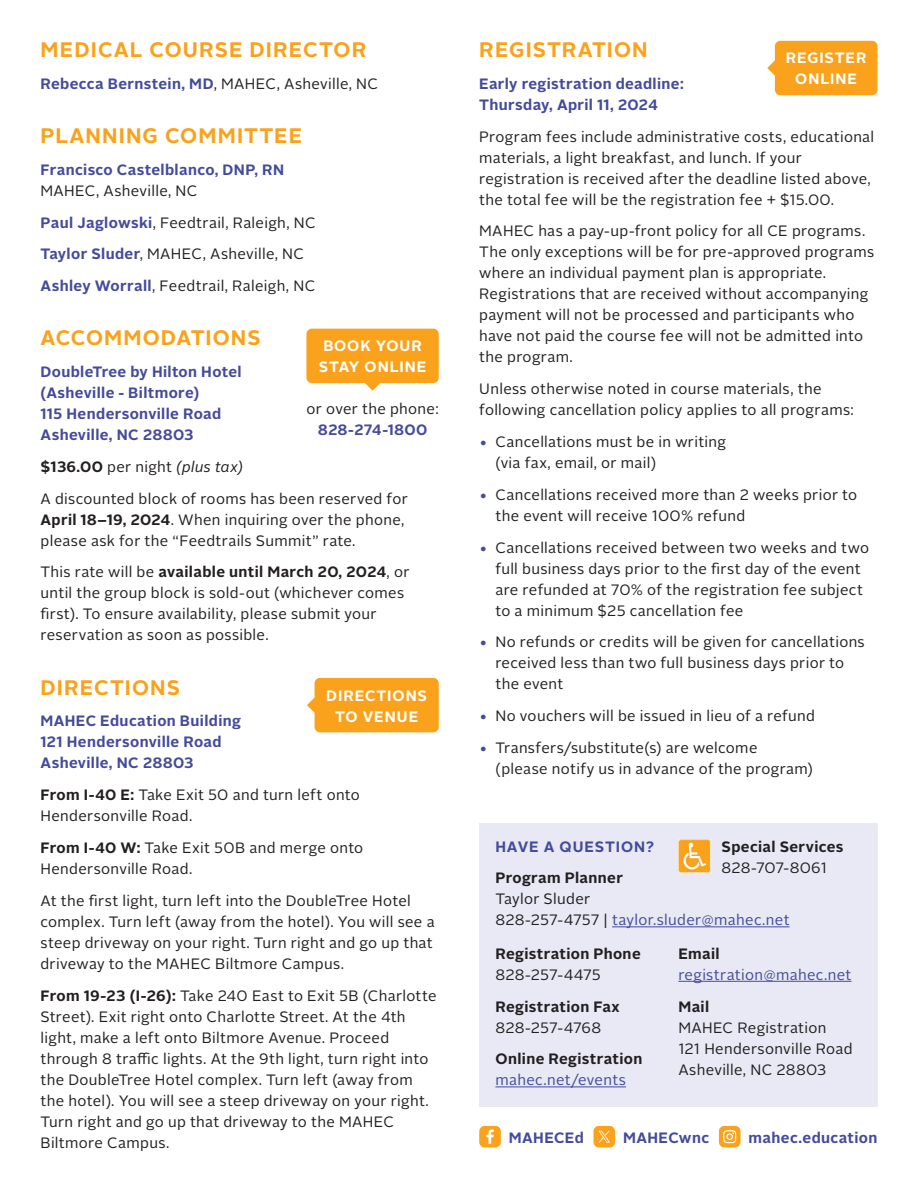
<style>
.page{position:relative;width:918px;height:1188px;background:#fff}
.page>*{position:absolute;margin:0;border:0;box-sizing:border-box;transform-origin:0 0}
.Heading{font:700 21px "Alright Sans";letter-spacing:.055em;color:#faa21b}
.Paragraph{font:15px/21px "Alright Sans";letter-spacing:.02em;color:#231f20}
.Paragraph-2{font:700 15px/21px "Alright Sans";letter-spacing:.025em;color:#444b9b}
.Paragraph-3{font:700 15px/21px "Alright Sans";letter-spacing:.025em;color:#231f20}
.t1{font:700 15px/21px "Alright Sans";letter-spacing:.065em;color:#fff;text-align:center}
.Paragraph-4{font:15px/21px "Alright Sans";letter-spacing:.02em;color:#444b9b}
.Paragraph-5{font:italic 15px "Alright Sans";letter-spacing:.02em;color:#231f20}
.Subheading{font:700 15px "Alright Sans";letter-spacing:.055em;color:#444b9b}
.s1{font-weight:400;color:#231f20}
.s2{font-weight:700;color:#444b9b}
.s3{font-weight:700;font-style:normal}
.s4{font-style:normal}
.s5{font-weight:700}
.s6{font-weight:400}
.s7{color:#444b9b}
.s8{font-weight:400;color:#444b9b}
.s9{font-weight:700;color:#231f20}
</style>
<div class="page">
<div style="left:479px;top:824px;width:399px;height:283px;background:#e8e9f5"></div>
<hr style="left:612px;top:926px;width:178px;height:1px;background:#444b9b">
<hr style="left:495px;top:1086px;width:131px;height:1px;background:#444b9b">
<hr style="left:678px;top:981px;width:174px;height:1px;background:#444b9b">
<img style="left:678px;top:840px;width:33px;height:32px">
<div style="left:479px;top:1126px;width:22px;height:21px;background:#faa21b;border-radius:5px"></div>
<svg style="left:486px;top:1129px;width:8px;height:15px"></svg>
<div style="left:593px;top:1126px;width:22px;height:21px;background:#faa21b;border-radius:5px"></div>
<svg style="left:598px;top:1131px;width:12px;height:12px"></svg>
<div style="left:719px;top:1126px;width:22px;height:21px;background:#faa21b;border-radius:5px"></div>
<svg style="left:723px;top:1130px;width:13px;height:13px"></svg>
<div style="left:775px;top:41px;width:103px;height:54px;background:#faa21b;border-radius:5px"></div>
<svg style="left:767px;top:60px;width:8px;height:16px"></svg>
<div style="left:315px;top:678px;width:124px;height:54px;background:#faa21b;border-radius:5px"></div>
<svg style="left:307px;top:697px;width:8px;height:16px"></svg>
<div style="left:306px;top:329px;width:133px;height:54px;background:#faa21b;border-radius:5px"></div>
<svg style="left:365px;top:383px;width:15px;height:8px"></svg>
<p class="Heading" style="left:40px;top:35px;width:327px">MEDICAL COURSE DIRECTOR</p>
<p class="Paragraph-2" style="left:40px;top:73px;width:339px">Rebecca Bernstein, MD<span class="s1">, MAHEC, Asheville, NC</span></p>
<p class="Heading" style="left:40px;top:121px;width:263px">PLANNING COMMITTEE</p>
<p class="Paragraph-2" style="left:40px;top:159px;width:245px">Francisco Castelblanco, DNP, RN<br><span class="s1">MAHEC, Asheville, NC</span></p>
<p class="Paragraph" style="left:40px;top:212px;width:277px"><span class="s2">Paul Jaglowski</span>, Feedtrail, Raleigh, NC</p>
<p class="Paragraph" style="left:40px;top:244px;width:265px"><span class="s2">Taylor Sluder</span>, MAHEC, Asheville, NC</p>
<p class="Paragraph" style="left:40px;top:276px;width:276px"><span class="s2">Ashley Worrall</span>, Feedtrail, Raleigh, NC</p>
<p class="Heading" style="left:40px;top:323px;width:222px">ACCOMMODATIONS</p>
<p class="Paragraph-2" style="left:40px;top:361px;width:203px">DoubleTree by Hilton Hotel (Asheville - Biltmore)<br>115 Hendersonville Road<br>Asheville, NC 28803</p>
<p class="Paragraph-5" style="left:40px;top:456px;width:204px"><span class="s3">$136.00</span> <span class="s4">per night</span> (plus tax)</p>
<p class="Paragraph" style="left:40px;top:488px;width:369px">A discounted block of rooms has been reserved for<br><span class="s5">April 18–19, 2024</span>. When inquiring over the phone, please ask for the “Feedtrails Summit” rate.</p>
<p class="Paragraph" style="left:40px;top:562px;width:370px">This rate will be <span class="s5">available until March 20, 2024</span>, or until the group block is sold-out (whichever comes first). To ensure availability, please submit your reservation as soon as possible.</p>
<p class="t1" style="left:319px;top:336px;width:109px">BOOK YOUR<br>STAY ONLINE</p>
<p class="Paragraph" style="left:307px;top:398px;width:134px;text-align:center">or over the phone:<br><span class="s2">828-274-1800</span></p>
<p class="Heading" style="left:40px;top:672px;width:141px">DIRECTIONS</p>
<p class="Paragraph-2" style="left:40px;top:711px;width:202px">MAHEC Education Building<br>121 Hendersonville Road<br>Asheville, NC 28803</p>
<p class="Paragraph" style="left:40px;top:785px;width:321px"><span class="s5">From I-40 E:</span> Take Exit 50 and turn left onto<br>Hendersonville Road.</p>
<p class="Paragraph" style="left:40px;top:837px;width:324px"><span class="s5">From I-40 W:</span> Take Exit 50B and merge onto<br>Hendersonville Road.</p>
<p class="Paragraph" style="left:40px;top:890px;width:396px">At the first light, turn left into the DoubleTree Hotel complex. Turn left (away from the hotel). You will see a steep driveway on your right. Turn right and go up that driveway to the MAHEC Biltmore Campus.</p>
<p class="Paragraph" style="left:40px;top:985px;width:398px"><span class="s5">From 19-23 (I-26):</span> Take 240 East to Exit 5B (Charlotte Street). Exit right onto Charlotte Street. At the 4th light, make a left onto Biltmore Avenue. Proceed through 8 traffic lights. At the 9th light, turn right into the DoubleTree Hotel complex. Turn left (away from the hotel). You will see a steep driveway on your right.<br>Turn right and go up that driveway to the MAHEC Biltmore Campus.</p>
<p class="t1" style="left:326px;top:685px;width:102px">DIRECTIONS<br>TO VENUE</p>
<p class="Heading" style="left:479px;top:35px;width:170px">REGISTRATION</p>
<p class="Paragraph-2" style="left:479px;top:73px;width:206px">Early registration deadline:<br>Thursday, April 11, 2024</p>
<p class="Paragraph" style="left:479px;top:126px;width:397px">Program fees include administrative costs, educational materials, a light breakfast, and lunch. If your registration is received after the deadline listed above, the total fee will be the registration fee + $15.00.</p>
<p class="Paragraph" style="left:479px;top:221px;width:396px">MAHEC has a pay-up-front policy for all CE programs.<br>The only exceptions will be for pre-approved programs where an individual payment plan is appropriate.<br>Registrations that are received without accompanying payment will not be processed and participants who have not paid the course fee will not be admitted into the program.</p>
<p class="Paragraph" style="left:479px;top:379px;width:376px">Unless otherwise noted in course materials, the following cancellation policy applies to all programs:</p>
<p class="Paragraph" style="left:495px;top:432px;width:232px;text-indent:-16px"><span class="s2">•</span> Cancellations must be in writing (via fax, email, or mail)</p>
<p class="Paragraph" style="left:495px;top:484px;width:363px;text-indent:-16px"><span class="s2">•</span> Cancellations received more than 2 weeks prior to the event will receive 100% refund</p>
<p class="Paragraph" style="left:495px;top:537px;width:375px;text-indent:-16px"><span class="s2">•</span> Cancellations received between two weeks and two full business days prior to the first day of the event are refunded at 70% of the registration fee subject to a minimum $25 cancellation fee</p>
<p class="Paragraph" style="left:495px;top:632px;width:371px;text-indent:-16px"><span class="s2">•</span> No refunds or credits will be given for cancellations received less than two full business days prior to the event</p>
<p class="Paragraph" style="left:479px;top:706px;width:337px"><span class="s2">•</span> No vouchers will be issued in lieu of a refund</p>
<p class="Paragraph" style="left:495px;top:738px;width:319px;text-indent:-16px"><span class="s2">•</span> Transfers/substitute(s) are welcome (please notify us in advance of the program)</p>
<p class="t1" style="left:786px;top:48px;width:82px">REGISTER<br>ONLINE</p>
<p class="Paragraph-3" style="left:722px;top:836px;width:124px">Special Services<br><span class="s6">828-707-8061</span></p>
<p class="Subheading" style="left:495px;top:836px;width:160px">HAVE A QUESTION?</p>
<p class="Paragraph" style="left:495px;top:868px;width:296px"><span class="s5">Program Planner<br></span>Taylor Sluder<br>828-257-4757 | <span class="s7">taylor.sluder@mahec.net</span></p>
<p class="Paragraph-3" style="left:495px;top:943px;width:147px">Registration Phone<br><span class="s6">828-257-4475</span></p>
<p class="Paragraph-3" style="left:495px;top:996px;width:126px">Registration Fax<br><span class="s6">828-257-4768</span></p>
<p class="Paragraph-3" style="left:495px;top:1049px;width:148px">Online Registration <span class="s8">mahec.net/events</span></p>
<p class="Paragraph-4" style="left:678px;top:943px;width:175px"><span class="s9">Email </span>registration@mahec.net</p>
<p class="Paragraph" style="left:678px;top:996px;width:176px"><span class="s5">Mail<br></span>MAHEC Registration<br>121 Hendersonville Road<br>Asheville, NC 28803</p>
<p class="Paragraph-2" style="left:509px;top:1127px;width:76px">MAHECEd</p>
<p class="Paragraph-2" style="left:623px;top:1127px;width:88px">MAHECwnc</p>
<p class="Paragraph-2" style="left:749px;top:1127px;width:130px">mahec.education</p>
</div>
